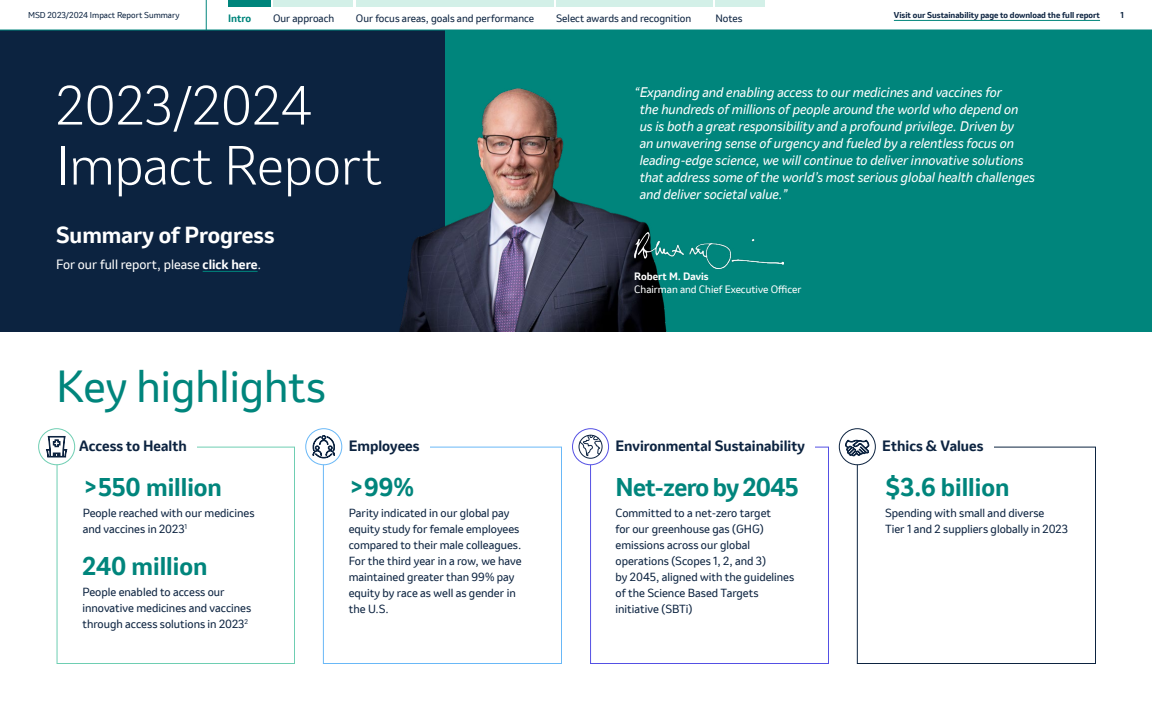
<style>
.page{position:relative;width:1152px;height:720px;background:#fff}
.page>*{position:absolute;margin:0;border:0;box-sizing:border-box;transform-origin:0 0}
.MASTER__H0_Topic{font:300 51px/60px "Invention";color:#fff}
.MASTER__H0_Topic-2{font:42px "Invention";color:#00857c}
.MASTER__Stat_Large{font:700 24px "Invention";color:#00857c}
.MASTER__Stat_Large-2{font:700 24px "Invention";letter-spacing:-.03em;color:#00857c}
.MASTER__H2{font:700 21.8px "Invention";color:#fff}
.MASTER__H3{font:700 14px "Invention";color:#0c2340}
.CEO_Quote{font:italic 13px/17px "Invention";color:#fff}
.MASTER__Body{font:12.6px "Invention";color:#fff}
.MASTER__Stat_Body{font:11px/16px "Invention";color:#0c2340}
.t1{font:10px "Invention";color:#0c2340}
.Overview__Body{font:10px/13px "Invention";color:#fff}
.t2{font:700 10px "Invention";color:#00857c}
.t3{font:700 8px "Invention";color:#0c2340}
.t4{font:8px "Invention";color:#0c2340}
.s1{font-weight:700}
</style>
<div class="page">
<div style="left:0;top:28px;width:445px;height:304px;background:#0c2340"></div>
<div style="left:445px;top:28px;width:707px;height:304px;background:#00857c"></div>
<hr style="left:203px;top:271px;width:55px;height:1px;background:#00857c">
<img style="left:399px;top:88px;width:268px;height:244px">
<img style="left:634px;top:232px;width:149px;height:37px">
<div style="left:57px;top:447px;width:238px;height:217px;border:1px solid #6eceb2"></div>
<div style="left:323px;top:447px;width:239px;height:217px;border:1px solid #69b8f7"></div>
<div style="left:857px;top:447px;width:239px;height:217px;border:1px solid #0c2340"></div>
<div style="left:590px;top:447px;width:239px;height:217px;border:1px solid #5450e4"></div>
<div style="left:54px;top:441px;width:143px;height:18px;background:#fff"></div>
<div style="left:38px;top:428px;width:37px;height:37px;border:1px solid #6eceb2;border-radius:50%"></div>
<svg style="left:46px;top:436px;width:21px;height:46px"></svg>
<div style="left:324px;top:441px;width:106px;height:18px;background:#fff"></div>
<svg style="left:306px;top:429px;width:36px;height:36px"></svg>
<div style="left:305px;top:428px;width:37px;height:37px;border:1px solid #69b8f7;border-radius:50%"></div>
<svg style="left:313px;top:435px;width:22px;height:23px"></svg>
<div style="left:857px;top:441px;width:137px;height:18px;background:#fff"></div>
<div style="left:839px;top:429px;width:36px;height:36px;background:#fff;border-radius:50%"></div>
<div style="left:839px;top:428px;width:37px;height:37px;border:1px solid #0c2340;border-radius:50%"></div>
<svg style="left:845px;top:439px;width:24px;height:17px"></svg>
<div style="left:591px;top:441px;width:224px;height:18px;background:#fff"></div>
<svg style="left:573px;top:429px;width:36px;height:36px"></svg>
<div style="left:572px;top:428px;width:37px;height:37px;border:1px solid #5450e4;border-radius:50%"></div>
<div style="left:579px;top:435px;width:24px;height:24px;border:1px solid #0c2340;border-radius:50%"></div>
<svg style="left:579px;top:434px;width:23px;height:23px"></svg>
<div style="left:0;top:0;width:1152px;height:30px;background:#fff"></div>
<hr style="left:894px;top:20px;width:206px;height:1px;background:#00857c">
<div style="left:356px;top:0;width:197px;height:6px;background:#d3f0e8"></div>
<div style="left:556px;top:0;width:156px;height:6px;background:#d3f0e8"></div>
<div style="left:715px;top:0;width:50px;height:6px;background:#d3f0e8"></div>
<div style="left:273px;top:0;width:80px;height:6px;background:#d3f0e8"></div>
<hr style="left:0;top:30px;width:1152px;height:1px;background:#00857c">
<hr style="left:206px;top:0;width:1px;height:30px;background:#00857c">
<div style="left:228px;top:0;width:42px;height:6px;background:#00857c"></div>
<p class="t4" style="left:28px;top:10px;width:153px">MSD 2023/2024 Impact Report Summary</p>
<p class="t3" style="left:894px;top:10px;width:208px">Visit our Sustainability page to download the full report</p>
<p class="t3" style="left:1121px;top:10px;width:5px">1</p>
<p class="t1" style="left:273px;top:11px;width:63px">Our approach</p>
<p class="t1" style="left:356px;top:11px;width:180px">Our focus areas, goals and performance</p>
<p class="t1" style="left:556px;top:11px;width:137px">Select awards and recognition</p>
<p class="t1" style="left:715px;top:11px;width:29px">Notes</p>
<p class="t2" style="left:228px;top:11px;width:25px">Intro</p>
<p class="MASTER__H0_Topic" style="left:56px;top:75px;width:328px">2023/2024<br>Impact Report</p>
<p class="MASTER__H2" style="left:56px;top:219px;width:220px">Summary of Progress</p>
<p class="MASTER__Body" style="left:56px;top:256px;width:207px">For our full report, please <span class="s1">click here</span>.</p>
<p class="MASTER__H0_Topic-2" style="left:56px;top:356px;width:271px">Key highlights</p>
<p class="CEO_Quote" style="left:640px;top:84px;width:397px;text-indent:-5px">“Expanding and enabling access to our medicines and vaccines for<br>the hundreds of millions of people around the world who depend on<br>us is both a great responsibility and a profound privilege. Driven by<br>an unwavering sense of urgency and fueled by a relentless focus on leading-edge science, we will continue to deliver innovative solutions that address some of the world’s most serious global health challenges and deliver societal value.”</p>
<p class="Overview__Body" style="left:634px;top:269px;width:169px"><span class="s1">Robert M. Davis<br></span>Chairman and Chief Executive Officer</p>
<p class="MASTER__H3" style="left:79px;top:436px;width:109px">Access to Health</p>
<p class="MASTER__H3" style="left:349px;top:436px;width:72px">Employees</p>
<p class="MASTER__H3" style="left:616px;top:436px;width:191px">Environmental Sustainability</p>
<p class="MASTER__H3" style="left:882px;top:436px;width:103px">Ethics &amp; Values</p>
<p class="MASTER__Stat_Large" style="left:83px;top:470px;width:141px">&gt;550 million</p>
<p class="MASTER__Stat_Body" style="left:83px;top:505px;width:173px">People reached with our medicines and vaccines in 2023<sup>1</sup></p>
<p class="MASTER__Stat_Large" style="left:82px;top:549px;width:126px">240 million</p>
<p class="MASTER__Stat_Body" style="left:82px;top:584px;width:170px">People enabled to access our innovative medicines and vaccines through access solutions in 2023<sup>2</sup></p>
<p class="MASTER__Stat_Large" style="left:349px;top:470px;width:67px">&gt;99%</p>
<p class="MASTER__Stat_Body" style="left:349px;top:505px;width:174px">Parity indicated in our global pay equity study for female employees compared to their male colleagues.<br>For the third year in a row, we have maintained greater than 99% pay equity by race as well as gender in the U.S.</p>
<p class="MASTER__Stat_Large-2" style="left:616px;top:470px;width:184px">Net-zero by 2045</p>
<p class="MASTER__Stat_Body" style="left:616px;top:505px;width:180px">Committed to a net-zero target<br>for our greenhouse gas (GHG) emissions across our global operations (Scopes 1, 2, and 3)<br>by 2045, aligned with the guidelines of the Science Based Targets initiative (SBTi)</p>
<p class="MASTER__Stat_Large" style="left:885px;top:470px;width:126px">$3.6 billion</p>
<p class="MASTER__Stat_Body" style="left:885px;top:505px;width:184px">Spending with small and diverse<br>Tier 1 and 2 suppliers globally in 2023</p>
</div>
